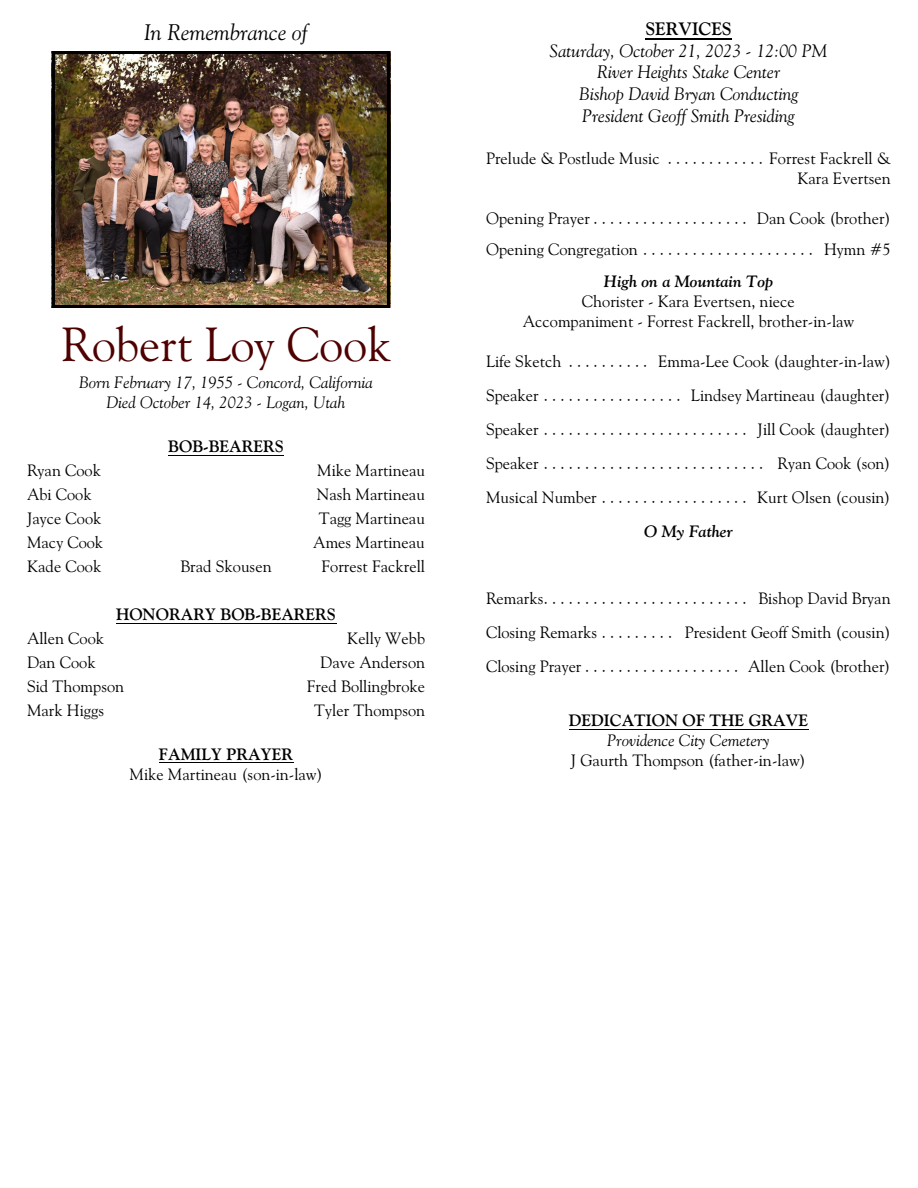
<style>
.page{position:relative;width:918px;height:1188px;background:#fff}
.page>*{position:absolute;margin:0;border:0;box-sizing:border-box;transform-origin:0 0}
.t1{font:48px "Goudy Old Style BT";color:#4f0000}
.t2{font:italic 22.5px "Goudy Old Style BT";color:#000}
.t3{font:italic 18px/21.6px "Goudy Old Style BT";color:#000;text-align:center}
.t4{font:700 18px "Goudy Old Style BT";color:#000}
.t5{font:16.5px/33.9px "Goudy Old Style BT";color:#000;text-align:justify}
.t6{font:italic 16.5px/20px "Goudy Old Style BT";color:#000;text-align:center}
.t7{font:700 16.5px "Goudy Old Style BT";letter-spacing:.005em;color:#000}
.t8{font:italic 700 16.5px "Goudy Old Style BT";color:#000}
</style>
<div class="page">
<img style="left:52px;top:54px;width:338px;height:254px">
<hr style="left:52px;top:51px;width:3px;height:256px;background:#000">
<hr style="left:387px;top:51px;width:3px;height:256px;background:#000">
<hr style="left:52px;top:51px;width:338px;height:3px;background:#000">
<hr style="left:52px;top:305px;width:338px;height:2px;background:#000">
<hr style="left:168px;top:455px;width:116px;height:1px;background:#000">
<hr style="left:116px;top:623px;width:220px;height:1px;background:#000">
<hr style="left:159px;top:762px;width:134px;height:1px;background:#000">
<hr style="left:645px;top:38px;width:87px;height:1px;background:#000">
<hr style="left:569px;top:729px;width:239px;height:1px;background:#000">
<h2 class="t2" style="left:144px;top:23px;width:166px">In Remembrance of</h2>
<h1 class="t1" style="left:61px;top:325px;width:332px">Robert Loy Cook</h1>
<p class="t6" style="left:79px;top:374px;width:295px">Born February 17, 1955 - Concord, California<br>Died October 14, 2023 - Logan, Utah</p>
<p class="t7" style="left:168px;top:440px;width:117px">BOB-BEARERS</p>
<p class="t5" style="left:27px;top:455px;width:75px">Ryan Cook</p>
<p class="t5" style="left:317px;top:455px;width:109px">Mike Martineau</p>
<p class="t5" style="left:27px;top:479px;width:66px">Abi Cook</p>
<p class="t5" style="left:317px;top:479px;width:110px">Nash Martineau</p>
<p class="t5" style="left:27px;top:503px;width:76px">Jayce Cook</p>
<p class="t5" style="left:319px;top:503px;width:108px">Tagg Martineau</p>
<p class="t5" style="left:27px;top:527px;width:78px">Macy Cook</p>
<p class="t5" style="left:313px;top:527px;width:113px">Ames Martineau</p>
<p class="t5" style="left:27px;top:551px;width:76px">Kade Cook</p>
<p class="t5" style="left:180px;top:551px;width:93px">Brad Skousen</p>
<p class="t5" style="left:322px;top:551px;width:105px">Forrest Fackrell</p>
<p class="t7" style="left:116px;top:607px;width:221px">HONORARY BOB-BEARERS</p>
<p class="t5" style="left:27px;top:623px;width:79px">Allen Cook</p>
<p class="t5" style="left:347px;top:623px;width:79px">Kelly Webb</p>
<p class="t5" style="left:27px;top:647px;width:70px">Dan Cook</p>
<p class="t5" style="left:320px;top:647px;width:106px">Dave Anderson</p>
<p class="t5" style="left:27px;top:671px;width:99px">Sid Thompson</p>
<p class="t5" style="left:307px;top:671px;width:120px">Fred Bollingbroke</p>
<p class="t5" style="left:27px;top:694px;width:78px">Mark Higgs</p>
<p class="t5" style="left:314px;top:694px;width:112px">Tyler Thompson</p>
<p class="t7" style="left:159px;top:747px;width:136px">FAMILY PRAYER</p>
<p class="t5" style="left:129px;top:758px;width:195px">Mike Martineau (son-in-law)</p>
<p class="t4" style="left:645px;top:22px;width:88px">SERVICES</p>
<p class="t3" style="left:550px;top:41px;width:279px">Saturday, October 21, 2023 - 12:00 PM<br>River Heights Stake Center<br>Bishop David Bryan Conducting<br>President Geoff Smith Presiding</p>
<p class="t5" style="left:486px;top:149px;width:406px;line-height:20px;text-align:right">Prelude &amp; Postlude Music . . . . . . . . . . . . Forrest Fackrell &amp;<br>Kara Evertsen</p>
<p class="t5" style="left:486px;top:203px;width:406px;line-height:31.8px">Opening Prayer . . . . . . . . . . . . . . . . . . . Dan Cook (brother)<br>Opening Congregation..................... Hymn #5</p>
<p class="t8" style="left:604px;top:275px;width:171px">High on a Mountain Top</p>
<p class="t5" style="left:523px;top:293px;width:333px;line-height:20px;text-align:center">Chorister - Kara Evertsen, niece<br>Accompaniment - Forrest Fackrell, brother-in-law</p>
<p class="t5" style="left:486px;top:346px;width:407px">Life Sketch . . . . . . . . . . Emma-Lee Cook (daughter-in-law)<br>Speaker . . . . . . . . . . . . . . . . . Lindsey Martineau (daughter)<br>Speaker......................... Jill Cook (daughter)<br>Speaker........................... Ryan Cook (son)<br>Musical Number . . . . . . . . . . . . . . . . . . Kurt Olsen (cousin)</p>
<p class="t8" style="left:644px;top:524px;width:90px">O My Father</p>
<p class="t5" style="left:486px;top:583px;width:406px">Remarks......................... Bishop David Bryan Closing Remarks . . . . . . . . . President Geoff Smith (cousin)<br>Closing Prayer . . . . . . . . . . . . . . . . . . . Allen Cook (brother)</p>
<p class="t7" style="left:569px;top:714px;width:241px">DEDICATION OF THE GRAVE</p>
<p class="t6" style="left:607px;top:732px;width:164px">Providence City Cemetery</p>
<p class="t5" style="left:571px;top:745px;width:237px">J Gaurth Thompson (father-in-law)</p>
</div>
